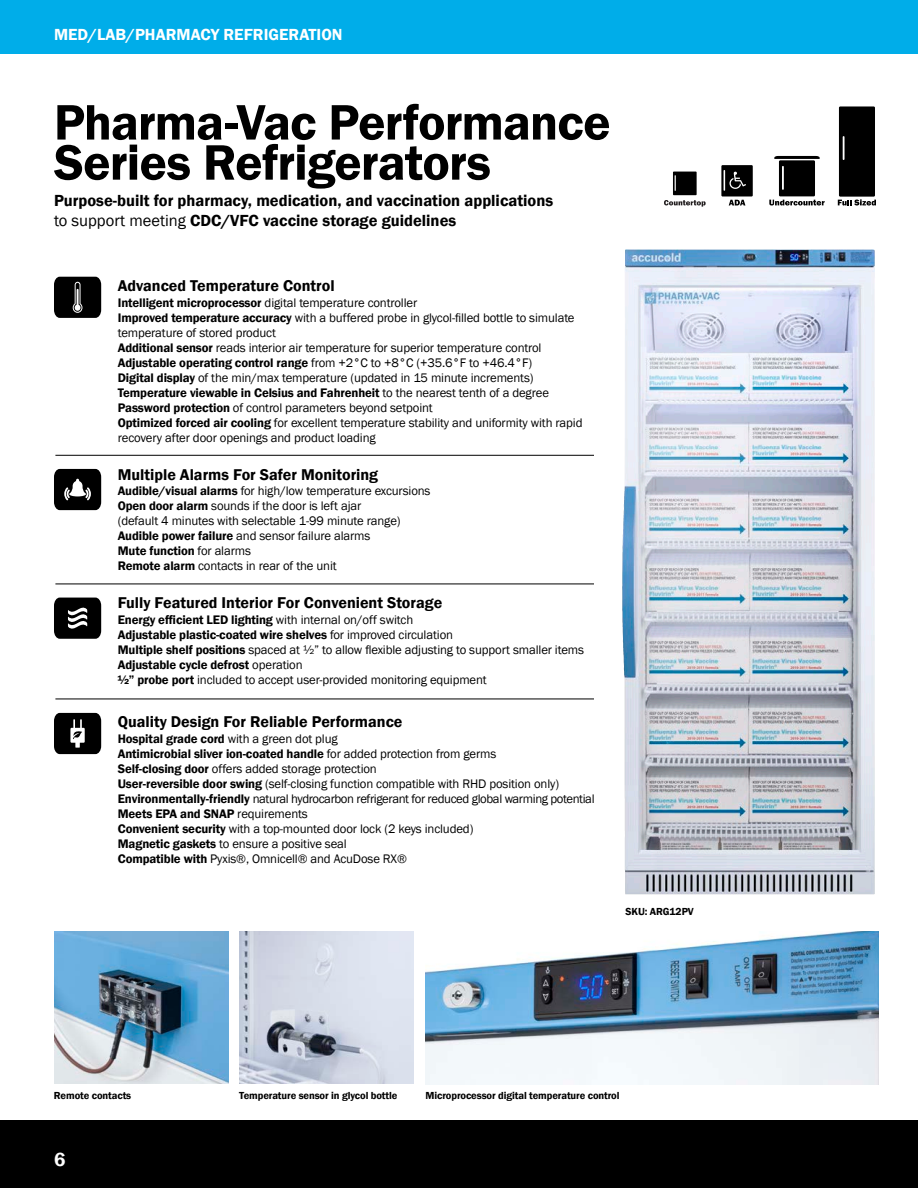
<style>
.page{position:relative;width:918px;height:1188px;background:#fff}
.page>*{position:absolute;margin:0;border:0;box-sizing:border-box;transform-origin:0 0}
.Title-main{font:600 51.6px/40px "Franklin Gothic";letter-spacing:-.02em;color:#000}
.t1{font:600 19.5px "Franklin Gothic";color:#fff}
.t2{font:600 16.5px "Franklin Gothic";color:#000}
.t3{font:600 16.5px "Franklin Gothic";color:#fff}
.t4{font:600 16.05px "Franklin Gothic";color:#000}
.t5{font:12.75px/15px "Franklin Gothic";letter-spacing:-.01em;color:#000}
.t6{font:600 12.75px "Franklin Gothic";letter-spacing:-.01em;color:#000}
.t7{font:12.75px "Franklin Gothic";letter-spacing:-.03em;color:#000}
.t8{font:600 10.5px "Franklin Gothic";letter-spacing:-.01em;color:#000}
.s1{font-weight:400}
.s2{font-weight:600}
</style>
<div class="page">
<div style="left:0;top:0;width:918px;height:54px;background:#00ade9"></div>
<div style="left:0;top:1120px;width:918px;height:68px;background:#000"></div>
<img style="left:54px;top:931px;width:174px;height:152px">
<img style="left:239px;top:931px;width:175px;height:152px">
<img style="left:426px;top:931px;width:453px;height:153px">
<hr style="left:55px;top:699px;width:539px;height:1px;background:#000">
<hr style="left:55px;top:584px;width:539px;height:1px;background:#000">
<hr style="left:55px;top:455px;width:539px;height:1px;background:#000">
<svg style="left:54px;top:713px;width:47px;height:41px;background:#222"></svg>
<svg style="left:54px;top:598px;width:47px;height:41px;background:#212121"></svg>
<svg style="left:54px;top:469px;width:47px;height:41px;background:#262626"></svg>
<svg style="left:54px;top:277px;width:47px;height:41px;background:#161616"></svg>
<img style="left:622px;top:249px;width:253px;height:646px">
<svg style="left:729px;top:200px;width:16px;height:5px"></svg>
<div style="left:721px;top:165px;width:32px;height:31px;background:#000"></div>
<svg style="left:724px;top:170px;width:22px;height:21px"></svg>
<div style="left:779px;top:160px;width:36px;height:36px;background:#000"></div>
<hr style="left:782px;top:166px;width:2px;height:24px;background:#fff">
<svg style="left:774px;top:156px;width:46px;height:3px"></svg>
<svg style="left:769px;top:200px;width:56px;height:5px"></svg>
<svg style="left:838px;top:199px;width:38px;height:7px"></svg>
<div style="left:839px;top:106px;width:36px;height:91px;background:#000"></div>
<hr style="left:843px;top:136px;width:2px;height:24px;background:#fff">
<svg style="left:664px;top:200px;width:42px;height:7px"></svg>
<div style="left:673px;top:172px;width:24px;height:23px;background:#000"></div>
<svg style="left:675px;top:175px;width:1px;height:16px"></svg>
<p class="t3" style="left:54px;top:25px;width:290px">MED/LAB/PHARMACY REFRIGERATION</p>
<p class="Title-main" style="left:54px;top:103px;width:558px">Pharma-Vac Performance<br>Series Refrigerators</p>
<p class="t2" style="left:54px;top:190px;width:501px">Purpose-built for pharmacy, medication, and vaccination applications</p>
<p class="t2" style="left:54px;top:210px;width:404px"><span class="s1">to support meeting</span> CDC/VFC vaccine storage guidelines</p>
<p class="t4" style="left:118px;top:276px;width:218px">Advanced Temperature Control</p>
<p class="t5" style="left:118px;top:295px;width:301px"><span class="s2">Intelligent microprocessor</span> digital temperature controller</p>
<p class="t5" style="left:118px;top:310px;width:458px"><span class="s2">Improved temperature accuracy</span> with a buffered probe in glycol-filled bottle to simulate</p>
<p class="t5" style="left:118px;top:325px;width:160px">temperature of stored product</p>
<p class="t5" style="left:118px;top:340px;width:425px"><span class="s2">Additional sensor</span> reads interior air temperature for superior temperature control</p>
<p class="t5" style="left:118px;top:355px;width:416px"><span class="s2">Adjustable operating control range</span> from +2°C to +8°C (+35.6°F to +46.4°F)</p>
<p class="t5" style="left:118px;top:370px;width:417px"><span class="s2">Digital display</span> of the min/max temperature (updated in 15 minute increments)</p>
<p class="t6" style="left:118px;top:385px;width:433px">Temperature viewable in Celsius and Fahrenheit <span class="s1">to the nearest tenth of a degree</span></p>
<p class="t5" style="left:118px;top:400px;width:317px"><span class="s2">Password protection</span> of control parameters beyond setpoint</p>
<p class="t5" style="left:118px;top:415px;width:466px"><span class="s2">Optimized forced air cooling</span> for excellent temperature stability and uniformity with rapid</p>
<p class="t5" style="left:118px;top:430px;width:260px">recovery after door openings and product loading</p>
<p class="t4" style="left:118px;top:464px;width:262px">Multiple Alarms For Safer Monitoring</p>
<p class="t5" style="left:118px;top:484px;width:314px"><span class="s2">Audible/visual alarms</span> for high/low temperature excursions</p>
<p class="t5" style="left:118px;top:499px;width:245px"><span class="s2">Open door alarm</span> sounds if the door is left ajar</p>
<p class="t5" style="left:118px;top:514px;width:284px">(default 4 minutes with selectable 1-99 minute range)</p>
<p class="t5" style="left:118px;top:529px;width:254px"><span class="s2">Audible power failure</span> and sensor failure alarms</p>
<p class="t6" style="left:118px;top:543px;width:135px">Mute function <span class="s1">for alarms</span></p>
<p class="t5" style="left:118px;top:559px;width:220px"><span class="s2">Remote alarm</span> contacts in rear of the unit</p>
<p class="t4" style="left:118px;top:593px;width:326px">Fully Featured Interior For Convenient Storage</p>
<p class="t6" style="left:118px;top:612px;width:297px">Energy efficient LED lighting <span class="s1">with internal on/off switch</span></p>
<p class="t6" style="left:118px;top:627px;width:337px">Adjustable plastic-coated wire shelves <span class="s1">for improved circulation</span></p>
<p class="t5" style="left:118px;top:642px;width:468px"><span class="s2">Multiple shelf positions</span> spaced at ½” to allow flexible adjusting to support smaller items<br><span class="s2">Adjustable cycle defrost</span> operation</p>
<p class="t5" style="left:118px;top:672px;width:371px"><span class="s2">½” probe port</span> included to accept user-provided monitoring equipment</p>
<p class="t4" style="left:118px;top:712px;width:286px">Quality Design For Reliable Performance</p>
<p class="t6" style="left:118px;top:731px;width:222px">Hospital grade cord <span class="s1">with a green dot plug</span></p>
<p class="t6" style="left:118px;top:746px;width:380px">Antimicrobial sliver ion-coated handle <span class="s1">for added protection from germs</span></p>
<p class="t5" style="left:118px;top:761px;width:261px"><span class="s2">Self-closing door</span> offers added storage protection</p>
<p class="t5" style="left:118px;top:776px;width:443px"><span class="s2">User-reversible door swing</span> (self-closing function compatible with RHD position only)</p>
<p class="t7" style="left:118px;top:791px;width:478px"><span class="s2">Environmentally-friendly</span> natural hydrocarbon refrigerant for reduced global warming potential</p>
<p class="t6" style="left:118px;top:806px;width:192px">Meets EPA and SNAP <span class="s1">requirements</span></p>
<p class="t5" style="left:118px;top:821px;width:357px"><span class="s2">Convenient security</span> with a top-mounted door lock (2 keys included)</p>
<p class="t5" style="left:118px;top:836px;width:230px"><span class="s2">Magnetic gaskets</span> to ensure a positive seal</p>
<p class="t5" style="left:118px;top:851px;width:291px"><span class="s2">Compatible with</span> Pyxis®, Omnicell® and AcuDose RX®</p>
<p class="t8" style="left:626px;top:905px;width:70px">SKU: ARG12PV</p>
<p class="t8" style="left:54px;top:1089px;width:79px">Remote contacts</p>
<p class="t8" style="left:239px;top:1089px;width:160px">Temperature sensor in glycol bottle</p>
<p class="t8" style="left:426px;top:1089px;width:196px">Microprocessor digital temperature control</p>
<h2 class="t1" style="left:54px;top:1147px;width:13px">6</h2>
</div>
